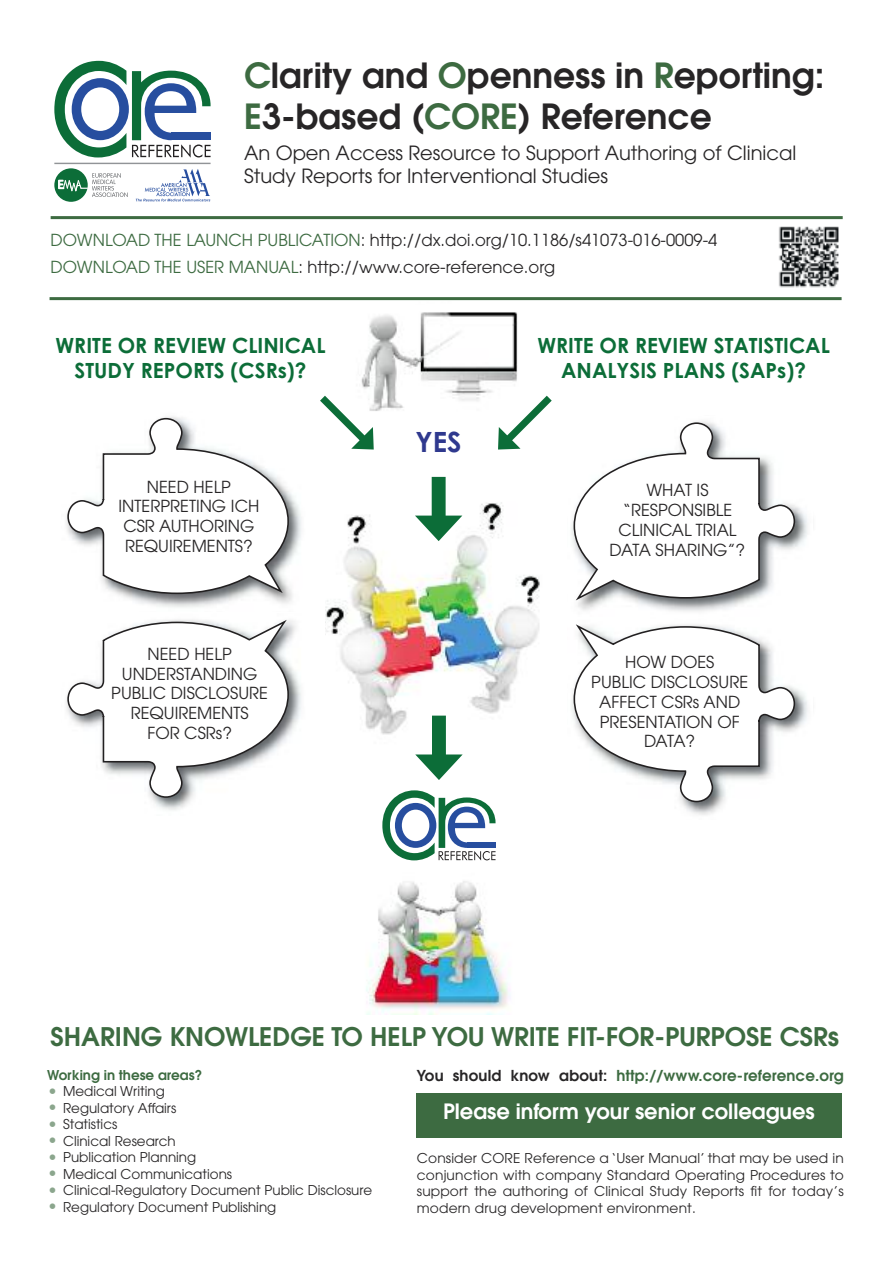
<style>
.page{position:relative;width:893px;height:1263px;background:#fff}
.page>*{position:absolute;margin:0;border:0;box-sizing:border-box;transform-origin:0 0}
.t1{font:600 34.5px/41.4px "Avant Garde";color:#272526}
.t2{font:700 27.9px "Century Gothic";color:#2f398e}
.t3{font:600 25.5px "Avant Garde";color:#3d6b41}
.t4{font:600 21px "Avant Garde";color:#fff}
.t5{font:700 20.85px/25px "Century Gothic";color:#0c6d38;text-align:center}
.t6{font:19.5px/23.4px "Avant Garde";color:#272526}
.t7{font:17.4px/20.9px "Century Gothic";color:#222021;text-align:center}
.t8{font:16.5px/19.8px "Avant Garde";color:#272526;text-align:center}
.t9{font:600 15px "Avant Garde";letter-spacing:.01em;color:#3d6b41}
.t10{font:13.5px/16.5px "Avant Garde";color:#272526;text-align:justify}
.t11{font:600 13.5px "Avant Garde";color:#3d6b41}
.s1{color:#3d6b41}
.s2{font-family:"Arial"}
.s3{color:#272526}
.s4{font-size:18px;color:#8ba68d}
</style>
<div class="page">
<img style="left:361px;top:312px;width:157px;height:99px">
<img style="left:366px;top:881px;width:144px;height:134px">
<svg style="left:382px;top:790px;width:114px;height:70px"></svg>
<div style="left:467px;top:842px;width:29px;height:6px;background:#274e9f"></div>
<svg style="left:320px;top:388px;width:56px;height:62px"></svg>
<svg style="left:495px;top:388px;width:57px;height:62px"></svg>
<img style="left:325px;top:476px;width:215px;height:259px">
<div style="left:432px;top:716px;width:14px;height:48px;background:#0c6d38"></div>
<svg style="left:415px;top:754px;width:48px;height:26px"></svg>
<div style="left:432px;top:477px;width:14px;height:49px;background:#0c6d38"></div>
<svg style="left:415px;top:516px;width:47px;height:25px"></svg>
<svg style="left:136px;top:169px;width:74px;height:32px"></svg>
<svg style="left:54px;top:61px;width:157px;height:97px"></svg>
<div style="left:172px;top:133px;width:39px;height:7px;background:#274e9f"></div>
<svg style="left:54px;top:168px;width:74px;height:34px"></svg>
<hr style="left:54px;top:163px;width:157px;height:1px;background:#919497">
<img style="left:779px;top:226px;width:60px;height:62px">
<hr style="left:774px;top:291px;width:68px;height:1px;background:#919497">
<hr style="left:51px;top:216px;width:792px;height:3px;background:#3d6b41">
<hr style="left:50px;top:297px;width:792px;height:3px;background:#3d6b41">
<div style="left:416px;top:1093px;width:426px;height:45px;background:#3d6b41"></div>
<img style="left:121px;top:492px;width:180px;height:318px">
<svg style="left:66px;top:417px;width:223px;height:178px"></svg>
<svg style="left:66px;top:618px;width:223px;height:182px"></svg>
<img style="left:571px;top:511px;width:237px;height:304px">
<svg style="left:573px;top:421px;width:229px;height:179px"></svg>
<svg style="left:573px;top:618px;width:229px;height:184px"></svg>
<h1 class="t1" style="left:244px;top:58px;width:582px"><span class="s1">C</span>larity and <span class="s1">O</span>penness in <span class="s1">R</span>eporting:<br><span class="s1">E</span>3-based (<span class="s1">CORE</span>) Reference</h1>
<h3 class="t6" style="left:244px;top:143px;width:554px">An Open Access Resource to Support Authoring of Clinical<br>Study Reports for Interventional Studies</h3>
<p class="t8" style="left:51px;top:228px;width:668px;line-height:27px;text-align:left"><span class="s1">DOWNLOAD THE LAUNCH PUBLICATION</span>: http://dx.doi.org/10.1186/s41073-016-0009-4<br><span class="s1">DOWNLOAD THE USER MANUAL</span>: http://www.core-reference.org</p>
<h3 class="t5" style="left:56px;top:333px;width:272px">WRITE OR REVIEW CLINICAL<br>STUDY REPORTS (CSRs)?</h3>
<h3 class="t5" style="left:537px;top:333px;width:294px">WRITE OR REVIEW STATISTICAL<br>ANALYSIS PLANS (SAPs)?</h3>
<p class="t8" style="left:119px;top:478px;width:142px">NEED HELP<br>INTERPRETING ICH<br>CSR AUTHORING<br>REQUIREMENTS?</p>
<p class="t7" style="left:115px;top:476px;width:150px">NEED HELP<br>INTERPRETING ICH<br>CSR AUTHORING<br>REQUIREMENTS<span class="s2">?</span></p>
<p class="t8" style="left:111px;top:645px;width:158px">NEED HELP<br>UNDERSTANDING<br>PUBLIC DISCLOSURE<br>REQUIREMENTS<br>FOR CSRs?</p>
<p class="t7" style="left:106px;top:645px;width:167px">NEED HELP<br>UNDERSTANDING<br>PUBLIC DISCLOSURE<br>REQUIREMENTS<br>FOR CSRs<span class="s2">?</span></p>
<h2 class="t2" style="left:416px;top:424px;width:48px">YES</h2>
<p class="t7" style="left:607px;top:473px;width:141px">WHAT IS ‘RESPONSIBLE<br>CLINICAL TRIAL<br>DATA SHARING’<span class="s2">?</span></p>
<p class="t8" style="left:610px;top:482px;width:137px">WHAT IS “RESPONSIBLE<br>CLINICAL TRIAL<br>DATA SHARING”?</p>
<p class="t7" style="left:594px;top:645px;width:167px">HOW DOES<br>PUBLIC DISCLOSURE<br>AFFECT CSRs AND<br>PRESENTATION OF<br>DATA<span class="s2">?</span></p>
<p class="t8" style="left:591px;top:654px;width:158px">HOW DOES<br>PUBLIC DISCLOSURE<br>AFFECT CSRs AND<br>PRESENTATION OF<br>DATA?</p>
<h3 class="t3" style="left:51px;top:1027px;width:790px">SHARING KNOWLEDGE TO HELP YOU WRITE FIT-FOR-PURPOSE CSRs</h3>
<p class="t9" style="left:417px;top:1070px;width:428px"><span class="s3">You should know about:</span> http://www.core-reference.org</p>
<p class="t11" style="left:47px;top:1070px;width:157px">Working in these areas?</p>
<p class="t10" style="left:47px;top:1084px;width:119px"><span class="s4">•</span> Medical Writing</p>
<p class="t10" style="left:47px;top:1101px;width:131px"><span class="s4">•</span> Regulatory Affairs</p>
<p class="t10" style="left:47px;top:1117px;width:72px"><span class="s4">•</span> Statistics</p>
<p class="t10" style="left:47px;top:1134px;width:130px"><span class="s4">•</span> Clinical Research</p>
<p class="t10" style="left:47px;top:1150px;width:151px"><span class="s4">•</span> Publication Planning</p>
<p class="t10" style="left:47px;top:1167px;width:186px"><span class="s4">•</span> Medical Communications</p>
<p class="t10" style="left:47px;top:1183px;width:327px"><span class="s4">•</span> Clinical-Regulatory Document Public Disclosure</p>
<p class="t10" style="left:47px;top:1200px;width:231px"><span class="s4">•</span> Regulatory Document Publishing</p>
<h3 class="t4" style="left:443px;top:1103px;width:373px">Please inform your senior colleagues</h3>
<p class="t10" style="left:417px;top:1151px;width:428px">Consider CORE Reference a ‘User Manual’ that may be used in conjunction with company Standard Operating Procedures to support the authoring of Clinical Study Reports fit for today’s modern drug development environment.</p>
</div>
